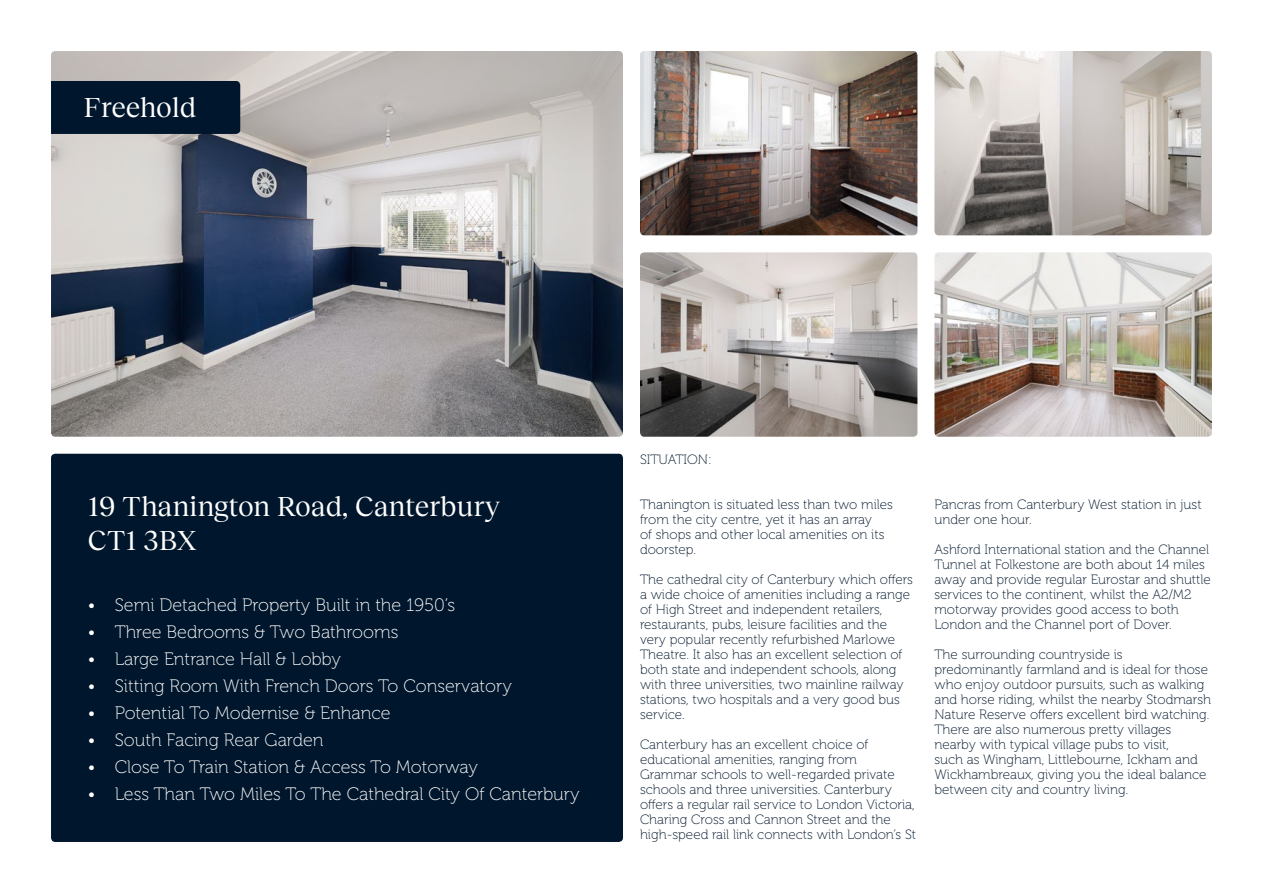
<style>
.page{position:relative;width:1263px;height:893px;background:#fff}
.page>*{position:absolute;margin:0;border:0;box-sizing:border-box;transform-origin:0 0}
.t1{font:28.5px/34px "Reckless Neue";letter-spacing:-.005em;color:#fff}
.t2{font:18px "Museo 100";color:#fff}
.t3{font:13.5px/15px "Museo 100";color:#00162c}
</style>
<div class="page">
<div style="left:51px;top:454px;width:572px;height:388px;background:#00162c;border-radius:4px"></div>
<img style="left:51px;top:51px;width:572px;height:386px">
<img style="left:640px;top:51px;width:277px;height:184px">
<img style="left:640px;top:252px;width:277px;height:185px">
<img style="left:934px;top:51px;width:278px;height:184px">
<img style="left:934px;top:252px;width:278px;height:185px">
<div style="left:51px;top:81px;width:189px;height:53px;background:#00162c"></div>
<h1 class="t1" style="left:84px;top:89px;width:114px">Freehold</h1>
<h1 class="t1" style="left:88px;top:487px;width:414px">19 Thanington Road, Canterbury<br>CT1 3BX</h1>
<h2 class="t2" style="left:88px;top:595px;width:369px">• Semi Detached Property Built in the 1950’s</h2>
<h2 class="t2" style="left:88px;top:622px;width:312px">• Three Bedrooms &amp; Two Bathrooms</h2>
<h2 class="t2" style="left:88px;top:649px;width:255px">• Large Entrance Hall &amp; Lobby</h2>
<h2 class="t2" style="left:88px;top:676px;width:426px">• Sitting Room With French Doors To Conservatory</h2>
<h2 class="t2" style="left:88px;top:703px;width:304px">• Potential To Modernise &amp; Enhance</h2>
<h2 class="t2" style="left:88px;top:730px;width:237px">• South Facing Rear Garden</h2>
<h2 class="t2" style="left:88px;top:757px;width:392px">• Close To Train Station &amp; Access To Motorway</h2>
<h2 class="t2" style="left:88px;top:784px;width:493px">• Less Than Two Miles To The Cathedral City Of Canterbury</h2>
<p class="t3" style="left:640px;top:452px;width:73px">SITUATION:</p>
<p class="t3" style="left:640px;top:497px;width:254px">Thanington is situated less than two miles from the city centre, yet it has an array<br>of shops and other local amenities on its doorstep.</p>
<p class="t3" style="left:640px;top:572px;width:275px">The cathedral city of Canterbury which offers a wide choice of amenities including a range of High Street and independent retailers, restaurants, pubs, leisure facilities and the very popular recently refurbished Marlowe Theatre. It also has an excellent selection of both state and independent schools, along with three universities, two mainline railway stations, two hospitals and a very good bus service.</p>
<p class="t3" style="left:640px;top:737px;width:278px">Canterbury has an excellent choice of educational amenities, ranging from Grammar schools to well-regarded private schools and three universities. Canterbury offers a regular rail service to London Victoria, Charing Cross and Cannon Street and the high-speed rail link connects with London’s St</p>
<p class="t3" style="left:934px;top:497px;width:269px">Pancras from Canterbury West station in just under one hour.</p>
<p class="t3" style="left:934px;top:542px;width:278px">Ashford International station and the Channel Tunnel at Folkestone are both about 14 miles away and provide regular Eurostar and shuttle services to the continent, whilst the A2/M2 motorway provides good access to both London and the Channel port of Dover.</p>
<p class="t3" style="left:934px;top:647px;width:278px">The surrounding countryside is predominantly farmland and is ideal for those who enjoy outdoor pursuits, such as walking and horse riding, whilst the nearby Stodmarsh Nature Reserve offers excellent bird watching.<br>There are also numerous pretty villages nearby with typical village pubs to visit,<br>such as Wingham, Littlebourne, Ickham and Wickhambreaux, giving you the ideal balance between city and country living.</p>
</div>
